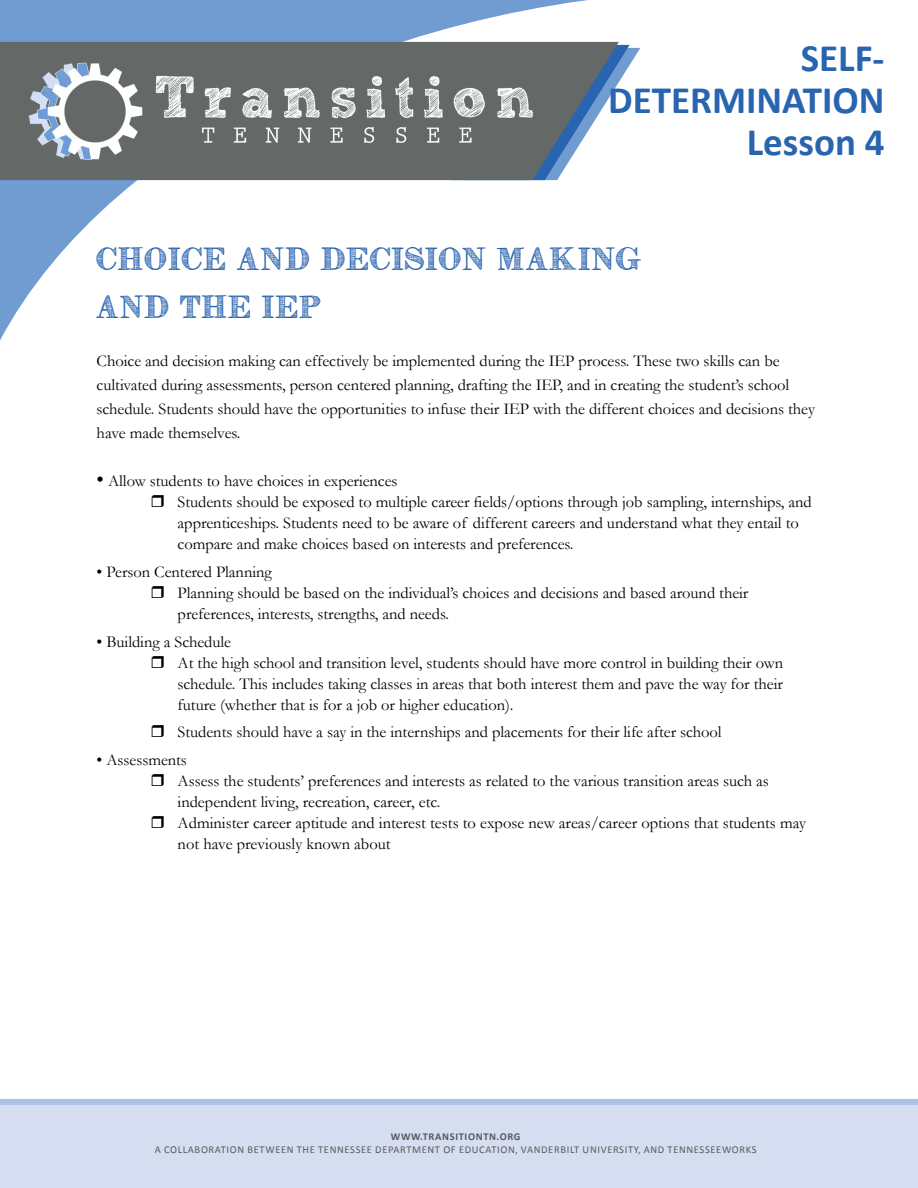
<style>
.page{position:relative;width:918px;height:1188px;background:#fff}
.page>*{position:absolute;margin:0;border:0;box-sizing:border-box;transform-origin:0 0}
.t1{font:700 39px/42px "Calibri";color:#2864b0;text-align:right}
.H2_-_Dropcap_font{font:21px "Ornistetfb";letter-spacing:-.005em;color:#2864b0}
.H2_-_Dropcap_font-2{font:16.5px/21px "Garamond";letter-spacing:-.005em;color:#000}
.Copy_-_square_bullet{font:16.5px "Garamond";letter-spacing:-.005em;color:#000}
.t2{font:10.5px "Calibri";letter-spacing:.06em;color:#58595b}
.t3{font:700 10.5px "Calibri";letter-spacing:.06em;color:#58595b}
.s1{font-size:21px}
</style>
<div class="page">
<div style="left:0;top:1099px;width:918px;height:89px;background:#d5def1"></div>
<svg style="left:0;top:0;width:641px;height:341px"></svg>
<svg style="left:619px;top:45px;width:21px;height:135px"></svg>
<svg style="left:0;top:42px;width:619px;height:138px;background:#747e84"></svg>
<img style="left:6px;top:55px;width:547px;height:109px">
<h1 class="t1" style="left:608px;top:37px;width:278px">SELF-<br>DETERMINATION</h1>
<h1 class="t1" style="left:747px;top:121px;width:139px">Lesson 4</h1>
<h2 class="H2_-_Dropcap_font" style="left:97px;top:247px;width:548px">CHOICE AND DECISION MAKING</h2>
<h2 class="H2_-_Dropcap_font" style="left:97px;top:295px;width:228px">AND THE IEP</h2>
<h2 class="H2_-_Dropcap_font-2" style="left:97px;top:349px;width:720px;line-height:24px">Choice and decision making can effectively be implemented during the IEP process. These two skills can be cultivated during assessments, person centered planning, drafting the IEP, and in creating the student’s school schedule. Students should have the opportunities to infuse their IEP with the different choices and decisions they have made themselves.</h2>
<h2 class="H2_-_Dropcap_font-2" style="left:97px;top:470px;width:302px"><span class="s1">•</span> Allow students to have choices in experiences</h2>
<p class="H2_-_Dropcap_font-2" style="left:178px;top:491px;width:636px">Students should be exposed to multiple career fields/options through job sampling, internships, and apprenticeships. Students need to be aware of different careers and understand what they entail to compare and make choices based on interests and preferences.</p>
<p class="Copy_-_square_bullet" style="left:97px;top:562px;width:177px">• Person Centered Planning</p>
<p class="H2_-_Dropcap_font-2" style="left:178px;top:582px;width:572px">Planning should be based on the individual’s choices and decisions and based around their preferences, interests, strengths, and needs.</p>
<p class="Copy_-_square_bullet" style="left:97px;top:631px;width:136px">• Building a Schedule</p>
<p class="H2_-_Dropcap_font-2" style="left:178px;top:652px;width:607px;text-align:justify">At the high school and transition level, students should have more control in building their own schedule. This includes taking classes in areas that both interest them and pave the way for their future (whether that is for a job or higher education).</p>
<p class="H2_-_Dropcap_font-2" style="left:178px;top:721px;width:546px">Students should have a say in the internships and placements for their life after school</p>
<p class="Copy_-_square_bullet" style="left:97px;top:750px;width:92px">• Assessments</p>
<p class="H2_-_Dropcap_font-2" style="left:178px;top:770px;width:593px">Assess the students’ preferences and interests as related to the various transition areas such as independent living, recreation, career, etc.</p>
<p class="H2_-_Dropcap_font-2" style="left:178px;top:812px;width:630px">Administer career aptitude and interest tests to expose new areas/career options that students may not have previously known about</p>
<p class="t3" style="left:391px;top:1130px;width:131px">WWW.TRANSITIONTN.ORG</p>
<p class="t2" style="left:155px;top:1143px;width:603px">A COLLABORATION BETWEEN THE TENNESSEE DEPARTMENT OF EDUCATION, VANDERBILT UNIVERSITY, AND TENNESSEEWORKS</p>
</div>
